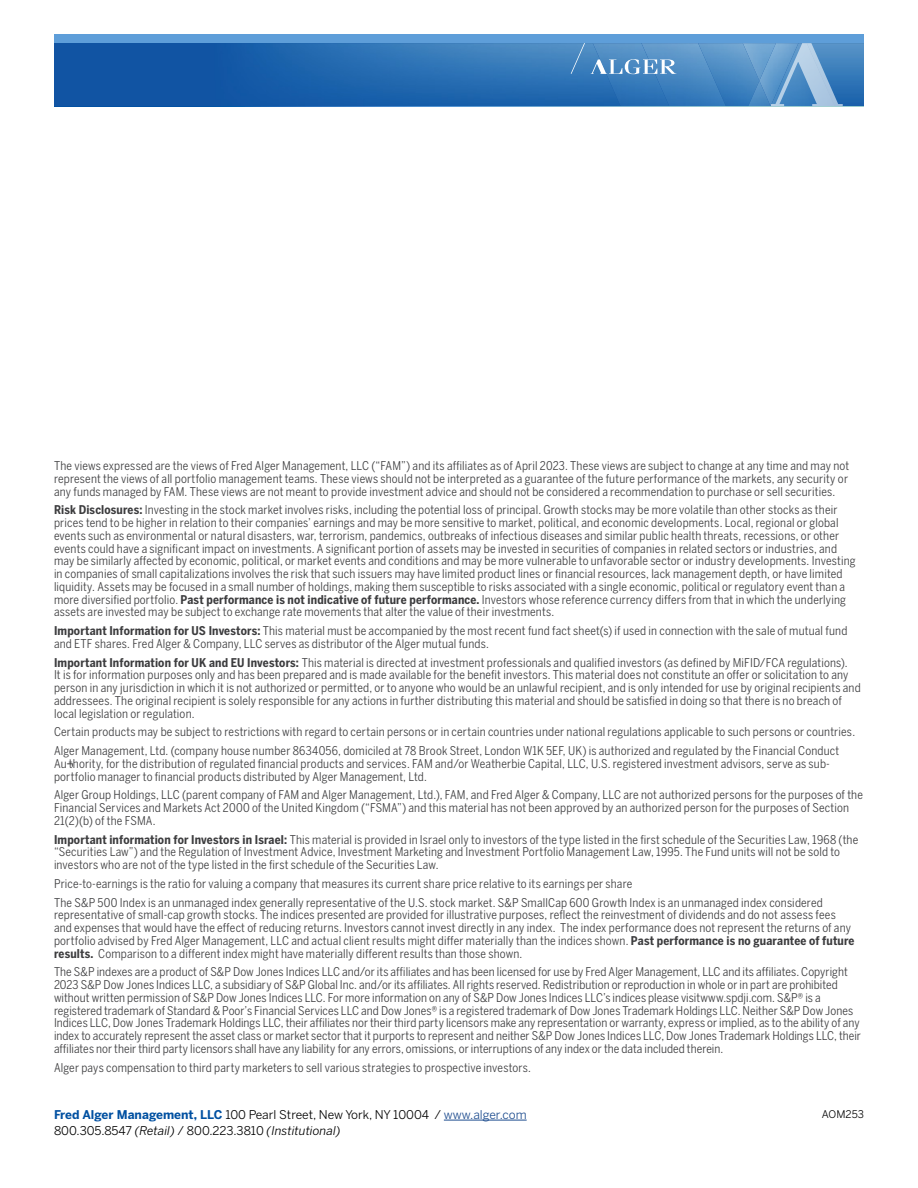
<style>
.page{position:relative;width:918px;height:1188px;background:#fff}
.page>*{position:absolute;margin:0;border:0;box-sizing:border-box;transform-origin:0 0}
.Subhead{font:12px/12.8px "Benton Sans Cond";letter-spacing:.01em;color:#3c3c3e}
.t1{font:12px/15.9px "Benton Sans";color:#000}
.t2{font:10.5px "Benton Sans";color:#000}
.s1{font-weight:700}
.s2{font-weight:700;color:#0050a1}
.s3{color:#1c4b8e}
.s4{font-style:italic}
</style>
<div class="page">
<img style="left:54px;top:43px;width:810px;height:63px">
<img style="left:726px;top:43px;width:17px;height:63px">
<img style="left:593px;top:43px;width:48px;height:63px">
<img style="left:641px;top:43px;width:85px;height:63px">
<img style="left:743px;top:43px;width:28px;height:63px">
<img style="left:748px;top:81px;width:23px;height:25px">
<svg style="left:771px;top:43px;width:72px;height:63px;background:#6da0ce"></svg>
<div style="left:54px;top:34px;width:810px;height:9px;background:#5e9ed9"></div>
<svg style="left:571px;top:43px;width:14px;height:31px"></svg>
<svg style="left:591px;top:59px;width:85px;height:15px"></svg>
<hr style="left:444px;top:1120px;width:83px;height:1px;background:#1c4b8e">
<p class="Subhead" style="left:54px;top:459px;width:797px;text-align:justify">The views expressed are the views of Fred Alger Management, LLC (“FAM”) and its affiliates as of April 2023. These views are subject to change at any time and may not represent the views of all portfolio management teams. These views should not be interpreted as a guarantee of the future performance of the markets, any security or any funds managed by FAM. These views are not meant to provide investment advice and should not be considered a recommendation to purchase or sell securities.</p>
<p class="Subhead" style="left:54px;top:504px;width:803px"><span class="s1">Risk Disclosures:</span> Investing in the stock market involves risks, including the potential loss of principal. Growth stocks may be more volatile than other stocks as their prices tend to be higher in relation to their companies’ earnings and may be more sensitive to market, political, and economic developments. Local, regional or global events such as environmental or natural disasters, war, terrorism, pandemics, outbreaks of infectious diseases and similar public health threats, recessions, or other events could have a significant impact on investments. A significant portion of assets may be invested in securities of companies in related sectors or industries, and may be similarly affected by economic, political, or market events and conditions and may be more vulnerable to unfavorable sector or industry developments. Investing in companies of small capitalizations involves the risk that such issuers may have limited product lines or financial resources, lack management depth, or have limited liquidity. Assets may be focused in a small number of holdings, making them susceptible to risks associated with a single economic, political or regulatory event than a more diversified portfolio. <span class="s1">Past performance is not indicative of future performance.</span> Investors whose reference currency differs from that in which the underlying assets are invested may be subject to exchange rate movements that alter the value of their investments.</p>
<p class="Subhead" style="left:54px;top:624px;width:795px"><span class="s1">Important Information for US Investors:</span> This material must be accompanied by the most recent fund fact sheet(s) if used in connection with the sale of mutual fund and ETF shares. Fred Alger &amp; Company, LLC serves as distributor of the Alger mutual funds.</p>
<p class="Subhead" style="left:54px;top:656px;width:808px"><span class="s1">Important Information for UK and EU Investors:</span> This material is directed at investment professionals and qualified investors (as defined by MiFID/FCA regulations).<br>It is for information purposes only and has been prepared and is made available for the benefit investors. This material does not constitute an offer or solicitation to any person in any jurisdiction in which it is not authorized or permitted, or to anyone who would be an unlawful recipient, and is only intended for use by original recipients and addressees. The original recipient is solely responsible for any actions in further distributing this material and should be satisfied in doing so that there is no breach of local legislation or regulation.</p>
<p class="Subhead" style="left:54px;top:726px;width:803px">Certain products may be subject to restrictions with regard to certain persons or in certain countries under national regulations applicable to such persons or countries.</p>
<p class="Subhead" style="left:54px;top:744px;width:787px">Alger Management, Ltd. (company house number 8634056, domiciled at 78 Brook Street, London W1K 5EF, UK) is authorized and regulated by the Financial Conduct<br>Au¬thority, for the distribution of regulated financial products and services. FAM and/or Weatherbie Capital, LLC, U.S. registered investment advisors, serve as sub&shy;portfolio manager to financial products distributed by Alger Management, Ltd.</p>
<p class="Subhead" style="left:54px;top:789px;width:810px">Alger Group Holdings, LLC (parent company of FAM and Alger Management, Ltd.), FAM, and Fred Alger &amp; Company, LLC are not authorized persons for the purposes of the<br>Financial Services and Markets Act 2000 of the United Kingdom (“FSMA”) and this material has not been approved by an authorized person for the purposes of Section<br>21(2)(b) of the FSMA.</p>
<p class="Subhead" style="left:54px;top:833px;width:806px"><span class="s1">Important information for Investors in Israel:</span> This material is provided in Israel only to investors of the type listed in the first schedule of the Securities Law, 1968 (the “Securities Law”) and the Regulation of Investment Advice, Investment Marketing and Investment Portfolio Management Law, 1995. The Fund units will not be sold to investors who are not of the type listed in the first schedule of the Securities Law.</p>
<p class="Subhead" style="left:54px;top:877px;width:580px">Price-to-earnings is the ratio for valuing a company that measures its current share price relative to its earnings per share</p>
<p class="Subhead" style="left:54px;top:896px;width:802px">The S&amp;P 500 Index is an unmanaged index generally representative of the U.S. stock market. S&amp;P SmallCap 600 Growth Index is an unmanaged index considered representative of small-cap growth stocks. The indices presented are provided for illustrative purposes, reflect the reinvestment of dividends and do not assess fees and expenses that would have the effect of reducing returns. Investors cannot invest directly in any index. The index performance does not represent the returns of any portfolio advised by Fred Alger Management, LLC and actual client results might differ materially than the indices shown. <span class="s1">Past performance is no guarantee of future results.</span> Comparison to a different index might have materially different results than those shown.</p>
<p class="Subhead" style="left:54px;top:966px;width:809px">The S&amp;P indexes are a product of S&amp;P Dow Jones Indices LLC and/or its affiliates and has been licensed for use by Fred Alger Management, LLC and its affiliates. Copyright 2023 S&amp;P Dow Jones Indices LLC, a subsidiary of S&amp;P Global Inc. and/or its affiliates. All rights reserved. Redistribution or reproduction in whole or in part are prohibited without written permission of S&amp;P Dow Jones Indices LLC. For more information on any of S&amp;P Dow Jones Indices LLC’s indices please visitwww.spdji.com. S&amp;P® is a registered trademark of Standard &amp; Poor’s Financial Services LLC and Dow Jones® is a registered trademark of Dow Jones Trademark Holdings LLC. Neither S&amp;P Dow Jones Indices LLC, Dow Jones Trademark Holdings LLC, their affiliates nor their third party licensors make any representation or warranty, express or implied, as to the ability of any index to accurately represent the asset class or market sector that it purports to represent and neither S&amp;P Dow Jones Indices LLC, Dow Jones Trademark Holdings LLC, their affiliates nor their third party licensors shall have any liability for any errors, omissions, or interruptions of any index or the data included therein.</p>
<p class="Subhead" style="left:54px;top:1061px;width:478px">Alger pays compensation to third party marketers to sell various strategies to prospective investors.</p>
<p class="t1" style="left:54px;top:1106px;width:474px"><span class="s2">Fred Alger Management, LLC</span> 100 Pearl Street, New York, NY 10004 / <span class="s3">www.alger.com<br></span>800.305.8547 <span class="s4">(Retail)</span> / 800.223.3810 <span class="s4">(Institutional)</span></p>
<p class="t2" style="left:822px;top:1108px;width:44px">AOM253</p>
</div>
